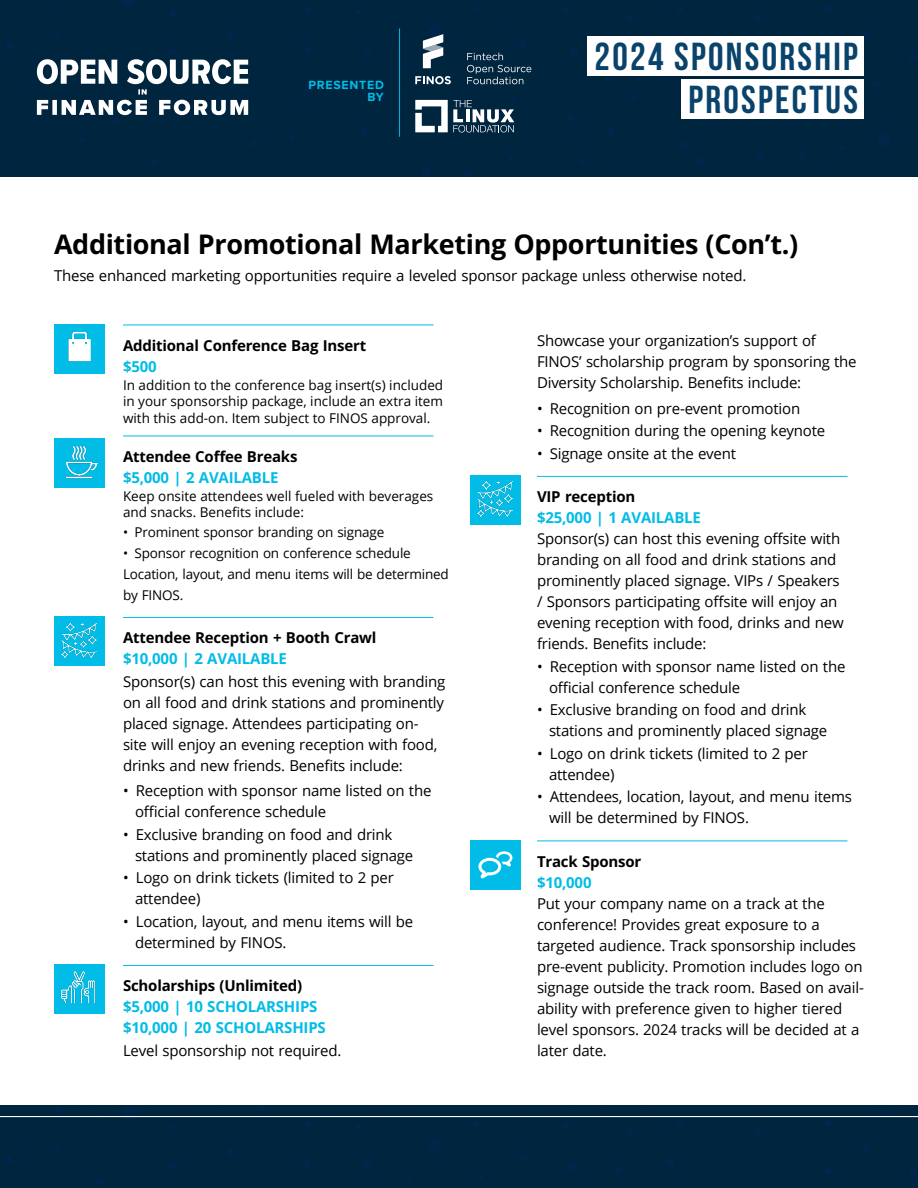
<style>
.page{position:relative;width:918px;height:1188px;background:#fff}
.page>*{position:absolute;margin:0;border:0;box-sizing:border-box;transform-origin:0 0}
.t1{font:39px/43.5px "Bebas Neue";letter-spacing:.06em;color:#09436b;text-align:right}
.t2{font:700 27px "Open Sans";letter-spacing:-.015em;color:#000}
.t3{font:15px/21px "Open Sans";letter-spacing:-.015em;color:#000}
.t4{font:700 15px/21px "Open Sans";letter-spacing:-.015em;color:#000}
.t5{font:700 15px/21px "Open Sans";letter-spacing:-.015em;color:#00bce7}
.t6{font:13.5px/16.5px "Open Sans";letter-spacing:-.015em;color:#000}
.t7{font:700 12.3px/12.5px "Proxima Nova";letter-spacing:.06em;color:#00bce7;text-align:right}
.s1{color:#05b9e4}
.s2{color:#00bce7}
.s3{color:#000}
.s4{font-weight:700}
.s5{font-weight:700;color:#05b9e4}
.s6{font-weight:700;color:#00bce7}
</style>
<div class="page">
<div style="left:0;top:0;width:918px;height:176px;background:#00253f"></div>
<div style="left:588px;top:36px;width:276px;height:40px;background:#fff"></div>
<div style="left:682px;top:80px;width:182px;height:39px;background:#fff"></div>
<div style="left:0;top:1105px;width:918px;height:83px;background:#00253f"></div>
<svg style="left:467px;top:53px;width:64px;height:31px;background:#24435a"></svg>
<svg style="left:415px;top:76px;width:36px;height:8px"></svg>
<svg style="left:423px;top:34px;width:20px;height:34px"></svg>
<hr style="left:399px;top:28px;width:1px;height:109px;background:#00bce7">
<svg style="left:415px;top:100px;width:99px;height:32px"></svg>
<hr style="left:123px;top:325px;width:311px;height:1px;background:#00bce7">
<hr style="left:123px;top:436px;width:311px;height:1px;background:#00bce7">
<hr style="left:123px;top:617px;width:311px;height:1px;background:#00bce7">
<hr style="left:123px;top:965px;width:311px;height:1px;background:#00bce7">
<hr style="left:537px;top:476px;width:311px;height:1px;background:#00bce7">
<hr style="left:537px;top:841px;width:311px;height:1px;background:#00bce7">
<img style="left:55px;top:617px;width:50px;height:49px">
<img style="left:54px;top:438px;width:50px;height:49px">
<img style="left:55px;top:965px;width:50px;height:49px">
<div style="left:470px;top:840px;width:50px;height:50px;background:#00bce7"></div>
<svg style="left:478px;top:851px;width:34px;height:27px"></svg>
<img style="left:54px;top:324px;width:50px;height:49px">
<img style="left:470px;top:475px;width:50px;height:50px">
<hr style="left:0;top:1116px;width:918px;height:1px;background:#fff">
<svg style="left:37px;top:59px;width:211px;height:56px"></svg>
<p class="t7" style="left:309px;top:79px;width:77px">PRESENTED<br>BY</p>
<h1 class="t1" style="left:595px;top:34px;width:265px">2024 SPONSORSHIP<br>PROSPECTUS</h1>
<h2 class="t2" style="left:54px;top:226px;width:746px">Additional Promotional Marketing Opportunities (Con’t.)</h2>
<p class="t3" style="left:54px;top:265px;width:694px">These enhanced marketing opportunities require a leveled sponsor package unless otherwise noted.</p>
<p class="t4" style="left:123px;top:335px;width:245px">Additional Conference Bag Insert <span class="s1">$5</span><span class="s2">00</span></p>
<p class="t6" style="left:123px;top:376px;width:322px;text-align:justify">In addition to the conference bag insert(s) included in your sponsorship package, include an extra item with this add-on. Item subject to FINOS approval.</p>
<p class="t4" style="left:123px;top:446px;width:176px">Attendee Coffee Breaks <span class="s1">$</span><span class="s2">5,000 | 2 AVAILABLE</span></p>
<p class="t6" style="left:123px;top:487px;width:312px">Keep onsite attendees well fueled with beverages and snacks. Benefits include:</p>
<p class="t6" style="left:123px;top:523px;width:263px">• Prominent sponsor branding on signage</p>
<p class="t6" style="left:123px;top:542px;width:327px;line-height:21px">• Sponsor recognition on conference schedule<br>Location, layout, and menu items will be determined by FINOS.</p>
<p class="t4" style="left:123px;top:627px;width:255px">Attendee Reception + Booth Crawl <span class="s1">$</span><span class="s2">10,000 | 2 AVAILABLE</span></p>
<p class="t3" style="left:123px;top:671px;width:324px">Sponsor(s) can host this evening with branding on all food and drink stations and prominently placed signage. Attendees participating on&shy;site will enjoy an evening reception with food, drinks and new friends. Benefits include:</p>
<p class="t3" style="left:135px;top:780px;width:298px;text-indent:-12px">• Reception with sponsor name listed on the official conference schedule</p>
<p class="t3" style="left:135px;top:824px;width:280px;text-indent:-12px">• Exclusive branding on food and drink stations and prominently placed signage</p>
<p class="t3" style="left:135px;top:867px;width:260px;text-indent:-12px">• Logo on drink tickets (limited to 2 per attendee)</p>
<p class="t3" style="left:135px;top:911px;width:280px;text-indent:-12px">• Location, layout, and menu items will be determined by FINOS.</p>
<p class="t5" style="left:123px;top:975px;width:204px"><span class="s3">Scholarships (Unlimited) </span><span class="s1">$</span>5,000 | 10 SCHOLARSHIPS <span class="s1">$</span>10,000 | 20 SCHOLARSHIPS</p>
<p class="t3" style="left:123px;top:1040px;width:220px">Level sponsorship not required.</p>
<p class="t3" style="left:537px;top:330px;width:321px">Showcase your organization’s support of<br>FINOS’ scholarship program by sponsoring the<br>Diversity Scholarship. Benefits include:</p>
<p class="t3" style="left:537px;top:397px;width:265px">• Recognition on pre-event promotion</p>
<p class="t3" style="left:537px;top:420px;width:290px">• Recognition during the opening keynote</p>
<p class="t3" style="left:537px;top:442px;width:201px">• Signage onsite at the event</p>
<p class="t3" style="left:537px;top:486px;width:308px"><span class="s4">VIP reception<br></span><span class="s5">$</span><span class="s6">25,000 | 1 AVAILABLE<br></span>Sponsor(s) can host this evening offsite with branding on all food and drink stations and prominently placed signage. VIPs / Speakers / Sponsors participating offsite will enjoy an evening reception with food, drinks and new friends. Benefits include:</p>
<p class="t3" style="left:549px;top:655px;width:298px;text-indent:-12px">• Reception with sponsor name listed on the official conference schedule</p>
<p class="t3" style="left:549px;top:699px;width:280px;text-indent:-12px">• Exclusive branding on food and drink stations and prominently placed signage</p>
<p class="t3" style="left:549px;top:742px;width:260px;text-indent:-12px">• Logo on drink tickets (limited to 2 per attendee)</p>
<p class="t3" style="left:549px;top:786px;width:304px;text-indent:-12px">• Attendees, location, layout, and menu items will be determined by FINOS.</p>
<p class="t3" style="left:537px;top:850px;width:328px"><span class="s4">Track Sponsor<br></span><span class="s5">$</span><span class="s6">10,000<br></span>Put your company name on a track at the conference! Provides great exposure to a targeted audience. Track sponsorship includes pre-event publicity. Promotion includes logo on signage outside the track room. Based on avail&shy;ability with preference given to higher tiered level sponsors. 2024 tracks will be decided at a later date.</p>
</div>
